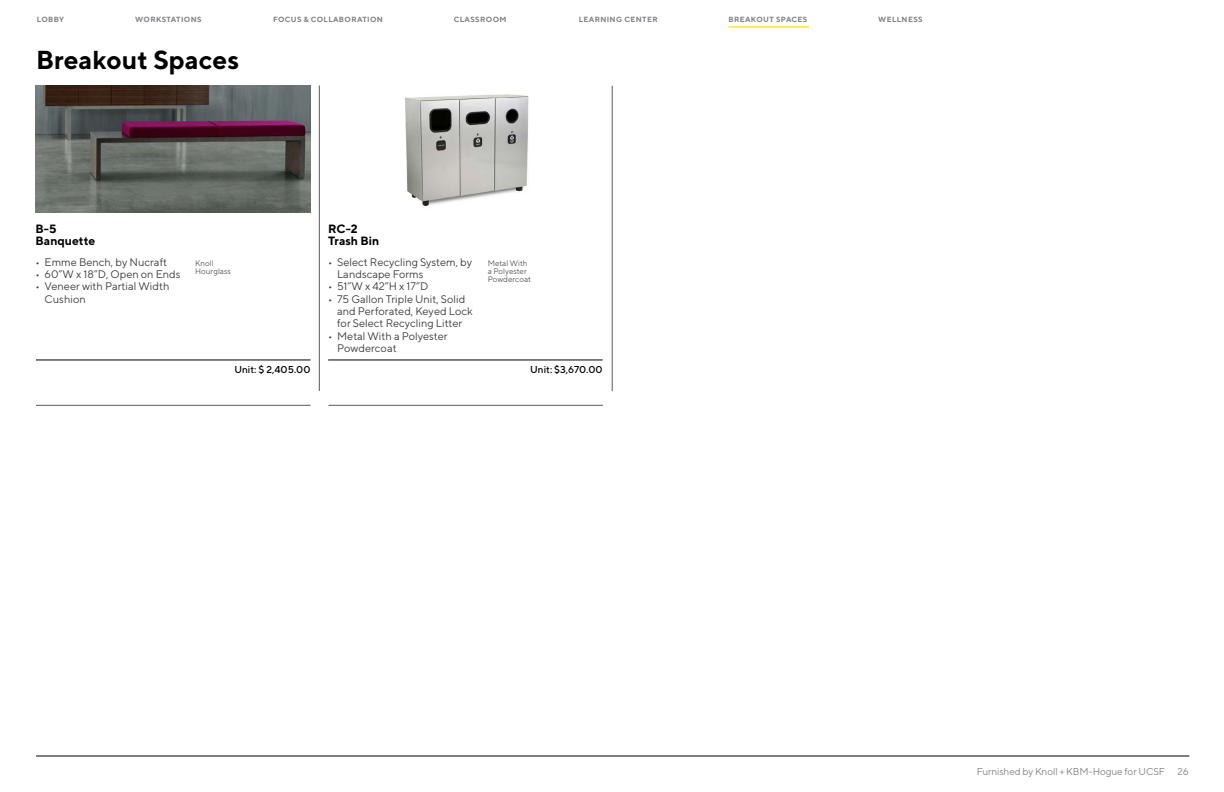
<style>
.page{position:relative;width:1224px;height:792px;background:#fff}
.page>*{position:absolute;margin:0;border:0;box-sizing:border-box;transform-origin:0 0}
.t1{font:700 26px "TT Norms";color:#000}
.t2{font:700 12px/12.3px "TT Norms";color:#000}
.t3{font:11px/12.3px "TT Norms";color:#414042}
.t4{font:10px "TT Norms";letter-spacing:-.01em;color:#848484}
.t5{font:500 10px "TT Norms";color:#000}
.t6{font:8px/8.2px "TT Norms";color:#58595b}
.t7{font:700 7.5px "TT Norms";letter-spacing:.05em;color:#808285}
</style>
<div class="page">
<hr style="left:328px;top:360px;width:275px;height:1px;background:#000">
<hr style="left:36px;top:360px;width:275px;height:1px;background:#000">
<img style="left:404px;top:94px;width:125px;height:112px">
<img style="left:36px;top:86px;width:274px;height:127px">
<hr style="left:36px;top:405px;width:275px;height:1px;background:#58595b">
<hr style="left:328px;top:405px;width:275px;height:1px;background:#58595b">
<hr style="left:319px;top:86px;width:1px;height:305px;background:#58595b">
<hr style="left:612px;top:86px;width:1px;height:305px;background:#58595b">
<hr style="left:36px;top:756px;width:1153px;height:1px;background:#000">
<hr style="left:728px;top:26px;width:81px;height:2px;background:#ffee53">
<p class="t7" style="left:37px;top:14px;width:29px">LOBBY</p>
<p class="t7" style="left:135px;top:14px;width:68px">WORKSTATIONS</p>
<p class="t7" style="left:273px;top:14px;width:111px">FOCUS &amp; COLLABORATION</p>
<p class="t7" style="left:454px;top:14px;width:54px">CLASSROOM</p>
<p class="t7" style="left:579px;top:14px;width:81px">LEARNING CENTER</p>
<p class="t7" style="left:728px;top:14px;width:81px">BREAKOUT SPACES</p>
<p class="t7" style="left:878px;top:14px;width:46px">WELLNESS</p>
<h1 class="t1" style="left:36px;top:44px;width:205px">Breakout Spaces</h1>
<p class="t2" style="left:36px;top:222px;width:61px">B-5<br>Banquette</p>
<p class="t2" style="left:328px;top:222px;width:53px">RC-2<br>Trash Bin</p>
<p class="t3" style="left:36px;top:256px;width:133px">• Emme Bench, by Nucraft</p>
<p class="t3" style="left:36px;top:268px;width:146px">• 60”W x 18”D, Open on Ends</p>
<p class="t3" style="left:45px;top:280px;width:126px;text-indent:-9px">• Veneer with Partial Width<br>Cushion</p>
<p class="t6" style="left:195px;top:259px;width:37px">Knoll<br>Hourglass</p>
<p class="t3" style="left:337px;top:256px;width:137px;text-indent:-9px">• Select Recycling System, by<br>Landscape Forms</p>
<p class="t3" style="left:328px;top:280px;width:102px">• 51”W x 42”H x 17”D</p>
<p class="t3" style="left:337px;top:293px;width:137px;text-indent:-9px">• 75 Gallon Triple Unit, Solid and Perforated, Keyed Lock for Select Recycling Litter</p>
<p class="t3" style="left:337px;top:329px;width:112px;text-indent:-9px">• Metal With a Polyester<br>Powdercoat</p>
<p class="t6" style="left:488px;top:259px;width:45px">Metal With a Polyester<br>Powdercoat</p>
<p class="t5" style="left:234px;top:363px;width:78px">Unit: $ 2,405.00</p>
<p class="t5" style="left:530px;top:363px;width:74px">Unit: $3,670.00</p>
<p class="t4" style="left:977px;top:766px;width:213px">Furnished by Knoll + KBM-Hogue for UCSF 26</p>
</div>
